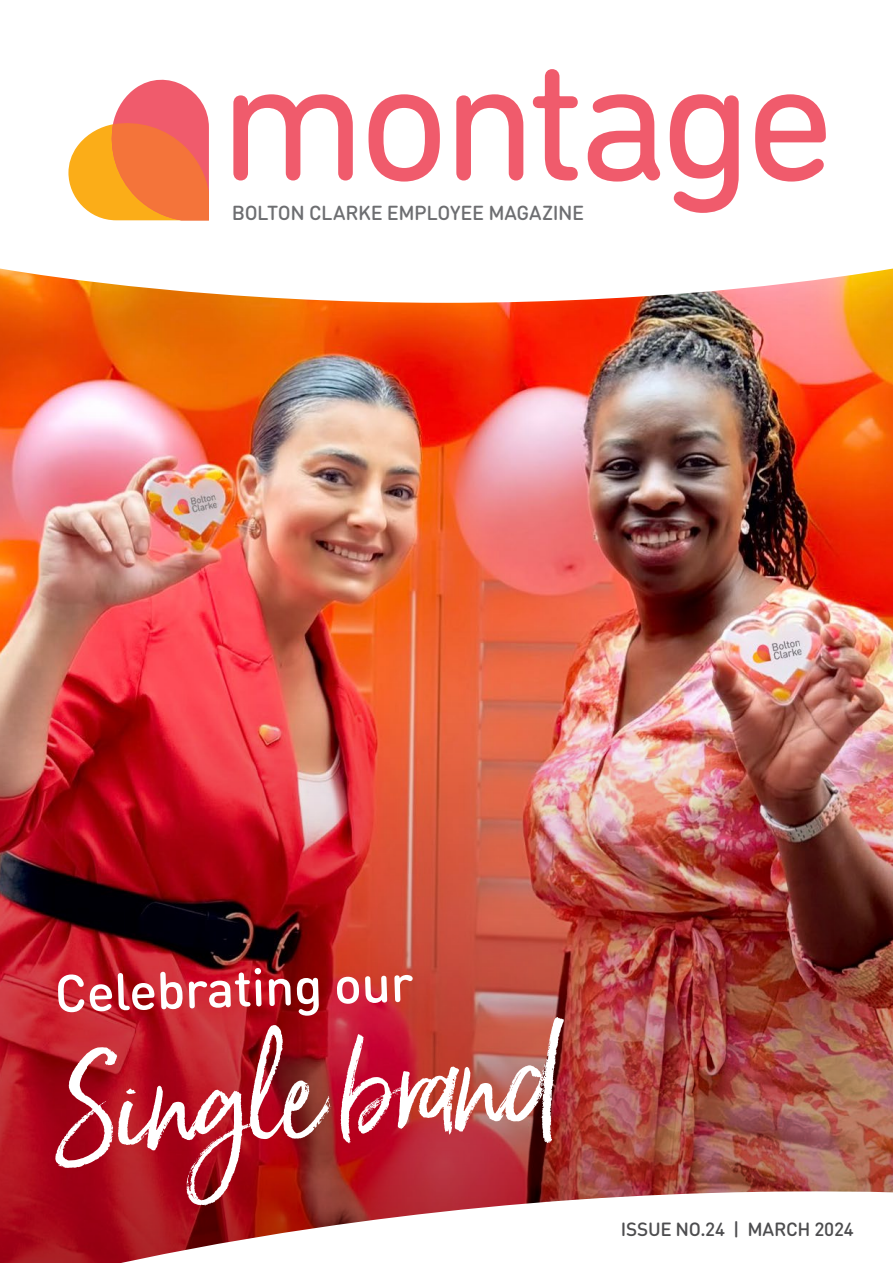
<style>
.page{position:relative;width:893px;height:1263px;background:#fff}
.page>*{position:absolute;margin:0;border:0;box-sizing:border-box;transform-origin:0 0}
.t1{font:122.1px "Born Ready";color:#fff}
.t2{font:500 52.05px "DIN Round OT";color:#fff}
.t3{font:500 19.95px "DIN Round OT";letter-spacing:-.02em;color:#6d6e71}
.t4{font:500 18.9px "DIN Round OT";letter-spacing:-.015em;color:#4d4d4f}
</style>
<div class="page">
<img style="left:0;top:303px;width:893px;height:328px">
<img style="left:0;top:631px;width:893px;height:632px">
<svg style="left:0;top:220px;width:893px;height:83px"></svg>
<svg style="left:64px;top:1182px;width:829px;height:81px"></svg>
<svg style="left:233px;top:69px;width:593px;height:144px"></svg>
<svg style="left:68px;top:79px;width:141px;height:141px"></svg>
<p class="t3" style="left:232px;top:200px;width:354px">BOLTON CLARKE EMPLOYEE MAGAZINE</p>
<h2 class="t2" style="left:53px;top:961px;width:360px;rotate:-2deg">Celebrating our</h2>
<h1 class="t1" style="left:46px;top:1033px;width:514px;rotate:-3deg">Single brand</h1>
<p class="t4" style="left:621px;top:1217px;width:234px">ISSUE NO.24 | MARCH 2024</p>
</div>
